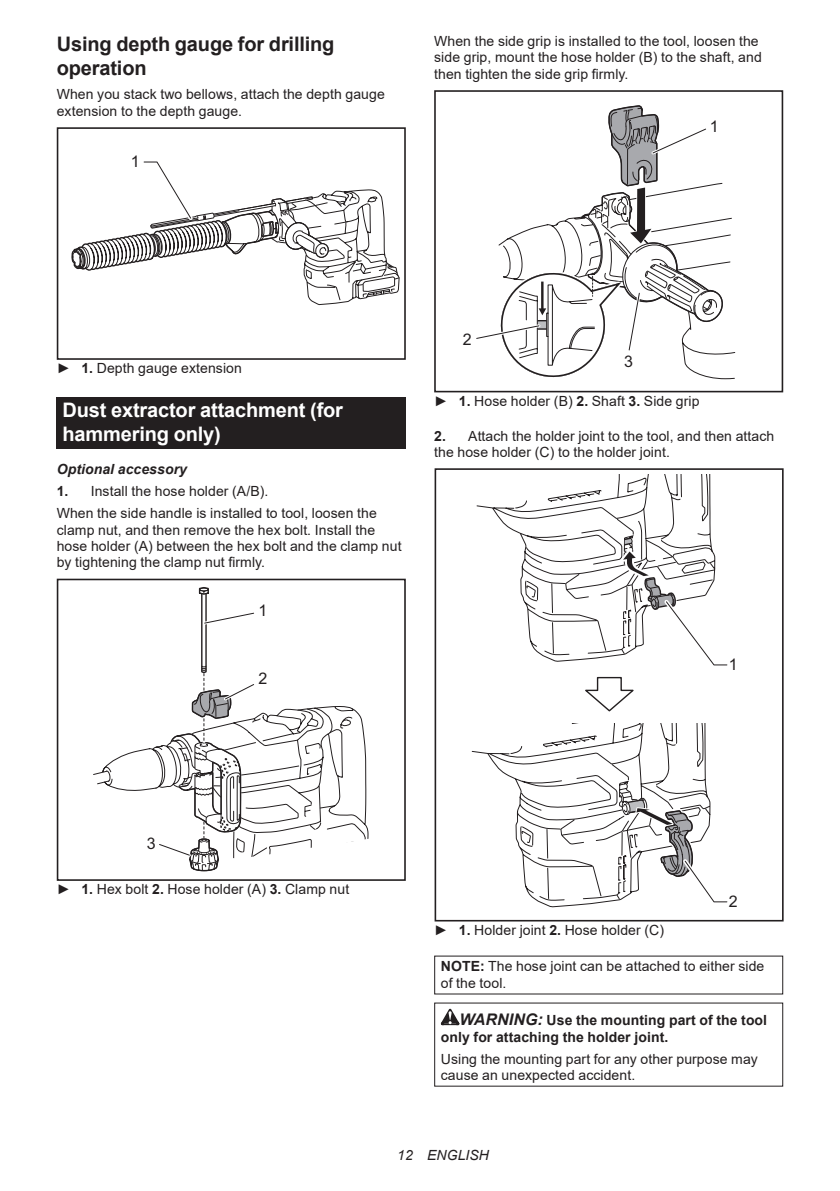
<style>
.page{position:relative;width:840px;height:1191px;background:#fff}
.page>*{position:absolute;margin:0;border:0;box-sizing:border-box;transform-origin:0 0}
.t1{font:700 20px/23.4px "Arial";letter-spacing:-.01em;color:#fff}
.t2{font:700 20px/23.4px "Arial";letter-spacing:-.01em;color:#231f20}
.t3{font:16px "Arial";color:#231f20}
.t4{font:14px/16.4px "Arial";letter-spacing:.005em;color:#231f20}
.t5{font:700 14px/16.4px "Arial";letter-spacing:.005em;color:#231f20}
.t6{font:italic 700 14px "Arial";letter-spacing:.005em;color:#231f20}
.t7{font:italic 14px "Arial";letter-spacing:.005em;color:#231f20}
.s1{font-weight:700}
.s2{font-style:italic;font-size:16px}
</style>
<div class="page">
<div style="left:57px;top:127px;width:348px;height:233px;border:2px solid #231f20"></div>
<svg style="left:71px;top:161px;width:328px;height:197px"></svg>
<div style="left:57px;top:397px;width:348px;height:52px;background:#231f20"></div>
<div style="left:57px;top:578px;width:348px;height:303px;border:2px solid #231f20"></div>
<svg style="left:93px;top:587px;width:275px;height:294px"></svg>
<div style="left:434px;top:90px;width:348px;height:302px;border:2px solid #231f20"></div>
<svg style="left:473px;top:90px;width:252px;height:290px"></svg>
<svg style="left:471px;top:724px;width:235px;height:183px"></svg>
<svg style="left:476px;top:474px;width:235px;height:188px"></svg>
<svg style="left:585px;top:676px;width:49px;height:36px"></svg>
<div style="left:433px;top:892px;width:74px;height:28px;background:#fff"></div>
<div style="left:434px;top:893px;width:74px;height:28px;background:#fff"></div>
<div style="left:434px;top:468px;width:349px;height:453px;border:2px solid #231f20"></div>
<svg style="left:613px;top:536px;width:115px;height:130px"></svg>
<svg style="left:618px;top:783px;width:112px;height:136px"></svg>
<svg style="left:440px;top:1008px;width:19px;height:17px"></svg>
<h1 class="t2" style="left:57px;top:33px;width:279px">Using depth gauge for drilling operation</h1>
<p class="t4" style="left:57px;top:86px;width:329px">When you stack two bellows, attach the depth gauge extension to the depth gauge.</p>
<p class="t3" style="left:131px;top:150px;width:10px">1</p>
<p class="t4" style="left:434px;top:33px;width:329px">When the side grip is installed to the tool, loosen the side grip, mount the hose holder (B) to the shaft, and then tighten the side grip firmly.</p>
<p class="t3" style="left:709px;top:115px;width:10px">1</p>
<p class="t4" style="left:57px;top:360px;width:186px">► <span class="s1">1.</span> Depth gauge extension</p>
<h1 class="t1" style="left:62px;top:399px;width:282px">Dust extractor attachment (for hammering only)</h1>
<p class="t6" style="left:57px;top:460px;width:132px">Optional accessory</p>
<p class="t4" style="left:57px;top:480px;width:321px;line-height:22px"><span class="s1">1.</span> Install the hose holder (A/B).<br>When the side handle is installed to tool, loosen the</p>
<p class="t4" style="left:57px;top:521px;width:346px">clamp nut, and then remove the hex bolt. Install the hose holder (A) between the hex bolt and the clamp nut by tightening the clamp nut firmly.</p>
<p class="t3" style="left:258px;top:599px;width:10px">1</p>
<p class="t3" style="left:258px;top:667px;width:10px">2</p>
<p class="t3" style="left:462px;top:328px;width:10px">2</p>
<p class="t3" style="left:623px;top:350px;width:10px">3</p>
<p class="t4" style="left:434px;top:393px;width:267px">► <span class="s1">1.</span> Hose holder (B) <span class="s1">2.</span> Shaft <span class="s1">3.</span> Side grip</p>
<p class="t4" style="left:434px;top:427px;width:341px"><span class="s1">2.</span> Attach the holder joint to the tool, and then attach the hose holder (C) to the holder joint.</p>
<p class="t3" style="left:728px;top:653px;width:10px">1</p>
<p class="t3" style="left:147px;top:832px;width:10px">3</p>
<p class="t4" style="left:57px;top:881px;width:294px">► <span class="s1">1.</span> Hex bolt <span class="s1">2.</span> Hose holder (A) <span class="s1">3.</span> Clamp nut</p>
<p class="t3" style="left:728px;top:890px;width:10px">2</p>
<p class="t4" style="left:434px;top:921px;width:231px">► <span class="s1">1.</span> Holder joint <span class="s1">2.</span> Hose holder (C)</p>
<p class="t4" style="left:440px;top:958px;width:325px"><span class="s1">NOTE:</span> The hose joint can be attached to either side of the tool.</p>
<p class="t5" style="left:440px;top:1012px;width:327px;text-indent:19px"><span class="s2">WARNING:</span> Use the mounting part of the tool only for attaching the holder joint.</p>
<p class="t4" style="left:440px;top:1050px;width:318px">Using the mounting part for any other purpose may cause an unexpected accident.</p>
<p class="t7" style="left:397px;top:1146px;width:93px">12 ENGLISH</p>
</div>
